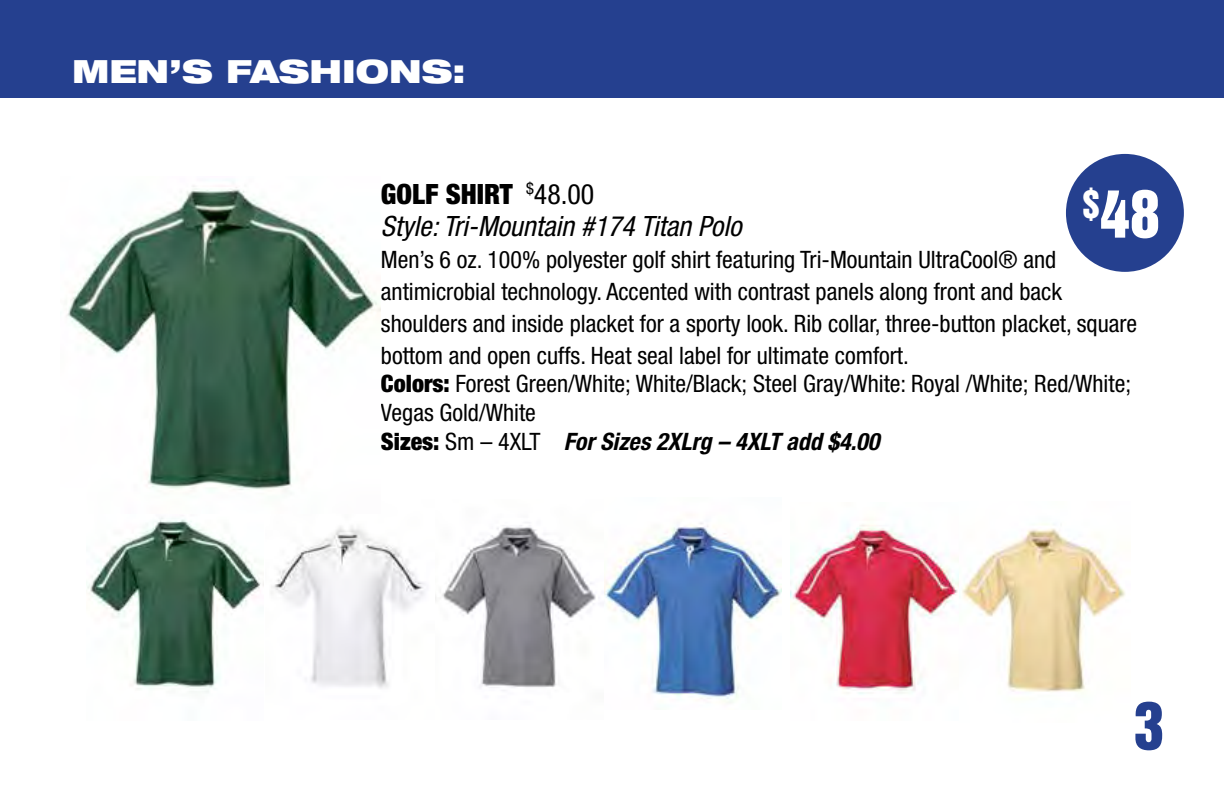
<style>
.page{position:relative;width:1224px;height:792px;background:#fff}
.page>*{position:absolute;margin:0;border:0;box-sizing:border-box;transform-origin:0 0}
.t1{font:60px "Helvetica Inserat";color:#fff}
.t2{font:60px "Helvetica Inserat";color:#25408f}
.t3{font:900 expanded 32px "Helvetica Neue";color:#fff}
.t4{font:italic condensed 28px/32px "Helvetica Neue";color:#000}
.t5{font:condensed 24px/32px "Helvetica Neue";color:#000}
.s1{font-weight:900;font-style:normal}
.s2{font-style:normal}
.s3{font-weight:900}
.s4{font-weight:700;font-style:italic}
</style>
<div class="page">
<div style="left:0;top:0;width:1224px;height:98px;background:#25408f"></div>
<img style="left:604px;top:523px;width:178px;height:180px">
<img style="left:87px;top:517px;width:174px;height:176px">
<img style="left:271px;top:522px;width:325px;height:169px">
<img style="left:959px;top:524px;width:166px;height:168px">
<img style="left:791px;top:524px;width:168px;height:170px">
<img style="left:67px;top:185px;width:314px;height:306px">
<div style="left:1067px;top:155px;width:116px;height:116px;background:#25408f;border-radius:50%"></div>
<div style="left:1066px;top:154px;width:118px;height:118px;border:2px solid #25408f;border-radius:50%"></div>
<h2 class="t3" style="left:72px;top:51px;width:395px">MEN’S FASHIONS:</h2>
<p class="t4" style="left:381px;top:178px;width:362px"><span class="s1">GOLF SHIRT</span> <sup>$</sup><span class="s2">48.00<br></span>Style: Tri-Mountain #174 Titan Polo</p>
<p class="t5" style="left:381px;top:243px;width:758px">Men’s 6 oz. 100% polyester golf shirt featuring Tri-Mountain UltraCool® and antimicrobial technology. Accented with contrast panels along front and back shoulders and inside placket for a sporty look. Rib collar, three-button placket, square bottom and open cuffs. Heat seal label for ultimate comfort.</p>
<p class="t5" style="left:381px;top:369px;width:752px;line-height:28.8px"><span class="s3">Colors:</span> Forest Green/White; White/Black; Steel Gray/White: Royal /White; Red/White;<br>Vegas Gold/White<br><span class="s3">Sizes:</span> Sm – 4XLT <span class="s4">For Sizes 2XLrg – 4XLT add $4.00</span></p>
<h1 class="t1" style="left:1082px;top:178px;width:79px"><sup>$</sup>48</h1>
<h1 class="t2" style="left:1134px;top:690px;width:31px">3</h1>
</div>
